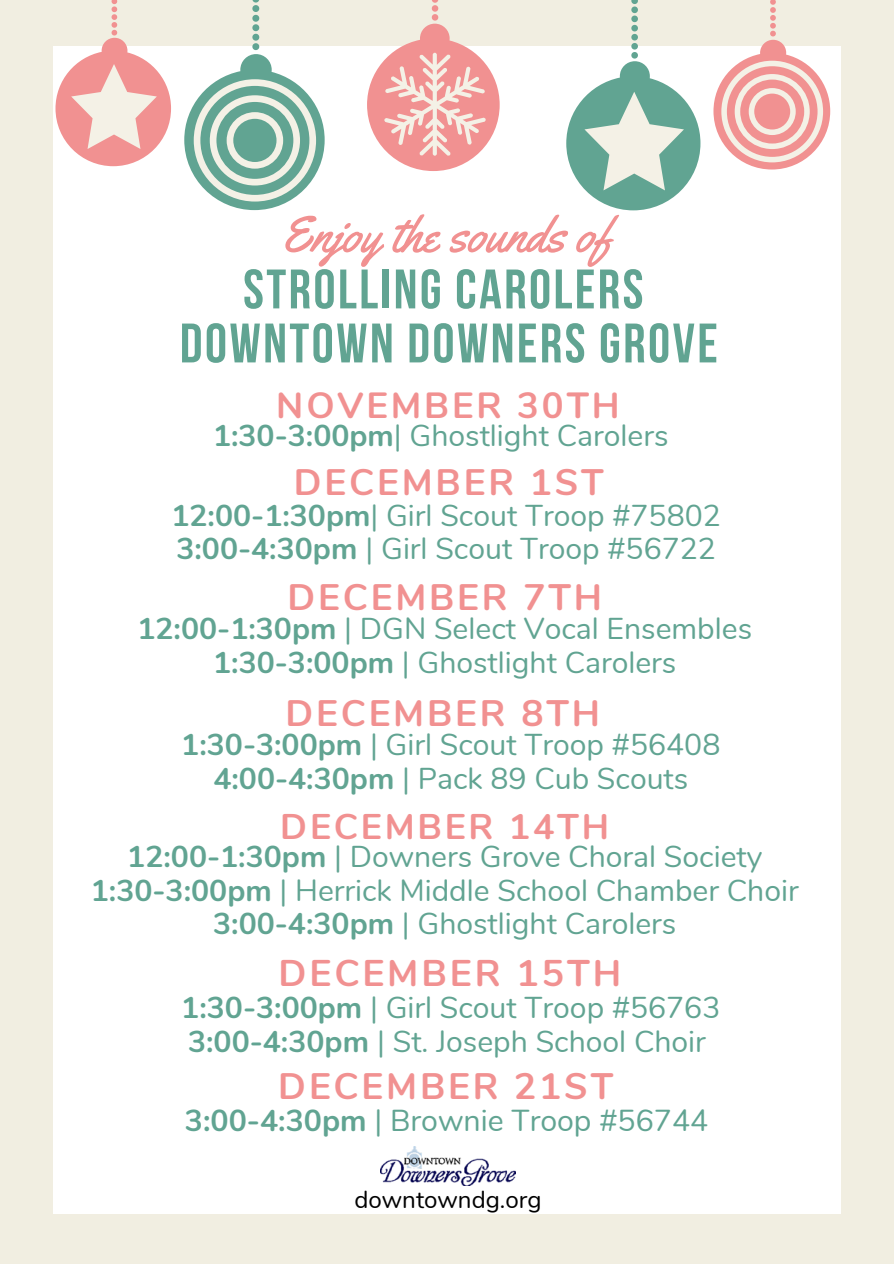
<style>
.page{position:relative;width:894px;height:1264px;background:#fff}
.page>*{position:absolute;margin:0;border:0;box-sizing:border-box;transform-origin:0 0}
.t1{font:700 55.5px/54px "Bebas Neue";letter-spacing:.045em;color:#61a492;text-align:center}
.t2{font:50.7px "Yellowtail";color:#f19191}
.t3{font:700 37.05px "Nunito";letter-spacing:.08em;color:#f19191}
.t4{font:700 36.75px "Nunito";letter-spacing:.08em;color:#f19191}
.t5{font:700 36.3px "Nunito";letter-spacing:.08em;color:#f19191}
.t6{font:700 35.55px "Nunito";letter-spacing:.08em;color:#f19191}
.t7{font:30.3px "Nunito";color:#61a492}
.t8{font:30.15px/33.8px "Nunito";color:#61a492;text-align:center}
.t9{font:24.15px "Nunito";color:#000}
.s1{font-weight:700}
</style>
<div class="page">
<div style="left:0;top:0;width:893px;height:1263px;background:#f1eee1"></div>
<div style="left:53px;top:47px;width:787px;height:1166px;background:#fff"></div>
<svg style="left:367px;top:0;width:132px;height:171px"></svg>
<svg style="left:184px;top:0;width:140px;height:210px"></svg>
<svg style="left:55px;top:0;width:116px;height:166px"></svg>
<svg style="left:566px;top:0;width:134px;height:210px"></svg>
<svg style="left:713px;top:0;width:117px;height:169px"></svg>
<img style="left:380px;top:1146px;width:135px;height:39px">
<p class="t2" style="left:281px;top:202px;width:333px">Enjoy the sounds of</p>
<p class="t1" style="left:180px;top:267px;width:539px">STROLLING CAROLERS<br>DOWNTOWN DOWNERS GROVE</p>
<h3 class="t5" style="left:276px;top:381px;width:345px">NOVEMBER 30TH</h3>
<h4 class="t8" style="left:213px;top:419px;width:457px"><span class="s1">1:30-3:00pm</span>| Ghostlight Carolers</h4>
<p class="t4" style="left:294px;top:457px;width:311px">DECEMBER 1ST</p>
<p class="t8" style="left:171px;top:498px;width:551px;text-align:left"><span class="s1">12:00-1:30pm</span>| Girl Scout Troop #75802<br><span class="s1">3:00-4:30pm</span> | Girl Scout Troop #56722</p>
<h2 class="t4" style="left:287px;top:573px;width:316px">DECEMBER 7TH</h2>
<h1 class="t8" style="left:137px;top:612px;width:616px"><span class="s1">12:00-1:30pm</span> | DGN Select Vocal Ensembles<br><span class="s1">1:30-3:00pm</span> | Ghostlight Carolers</h1>
<h3 class="t4" style="left:285px;top:688px;width:316px">DECEMBER 8TH</h3>
<h3 class="t8" style="left:181px;top:728px;width:540px"><span class="s1">1:30-3:00pm</span> | Girl Scout Troop #56408<br><span class="s1">4:00-4:30pm</span> | Pack 89 Cub Scouts</h3>
<p class="t6" style="left:280px;top:802px;width:330px">DECEMBER 14TH</p>
<h4 class="t8" style="left:91px;top:840px;width:709px"><span class="s1">12:00-1:30pm</span> | Downers Grove Choral Society<br><span class="s1">1:30-3:00pm</span> | Herrick Middle School Chamber Choir<br><span class="s1">3:00-4:30pm</span> | Ghostlight Carolers</h4>
<h3 class="t3" style="left:278px;top:948px;width:344px">DECEMBER 15TH</h3>
<h4 class="t8" style="left:181px;top:991px;width:540px;text-align:left"><span class="s1">1:30-3:00pm</span> | Girl Scout Troop #56763<br><span class="s1">3:00-4:30pm</span> | St. Joseph School Choir</h4>
<h3 class="t4" style="left:278px;top:1062px;width:336px">DECEMBER 21ST</h3>
<h4 class="t7" style="left:185px;top:1100px;width:525px"><span class="s1">3:00-4:30pm</span> | Brownie Troop #56744</h4>
<p class="t9" style="left:354px;top:1183px;width:188px">downtowndg.org</p>
</div>
